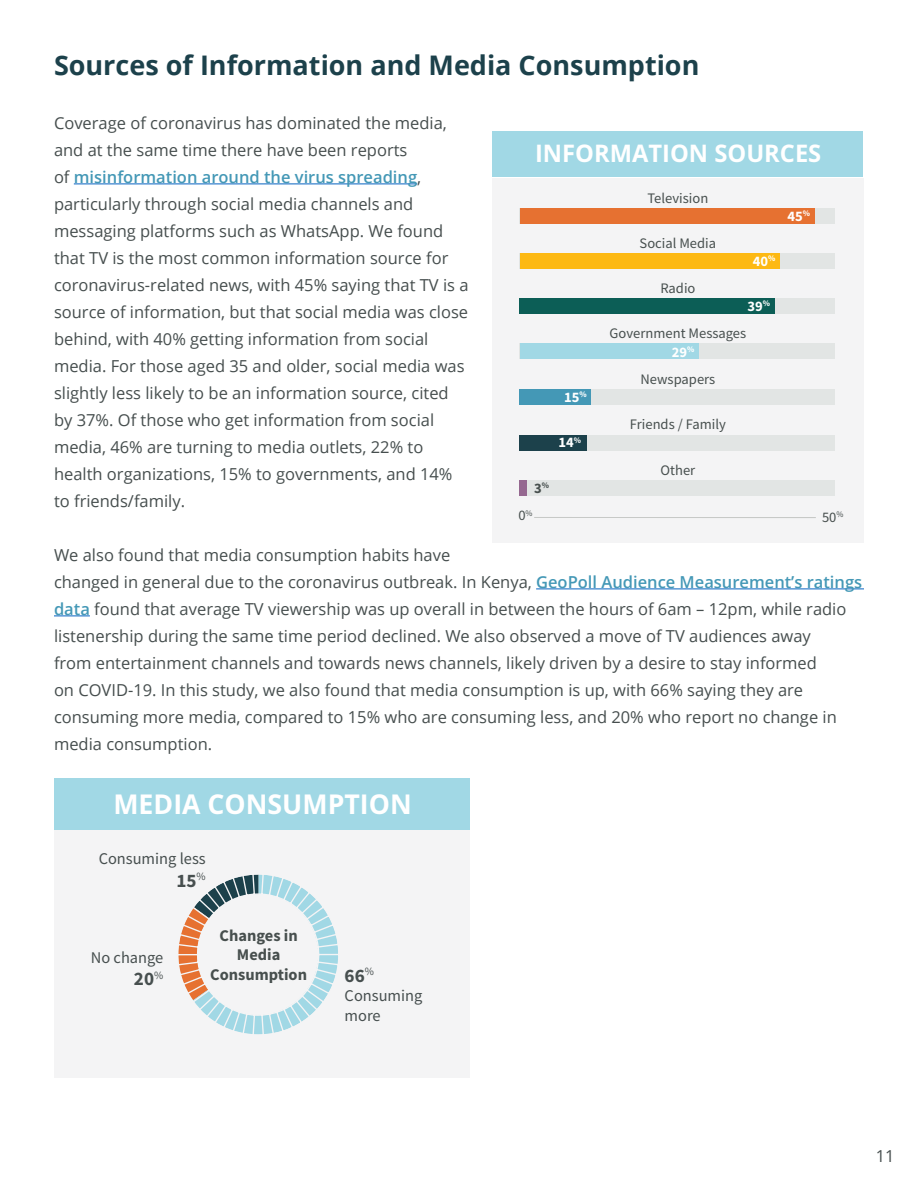
<style>
.page{position:relative;width:918px;height:1188px;background:#fff}
.page>*{position:absolute;margin:0;border:0;box-sizing:border-box;transform-origin:0 0}
.t1{font:700 27.3px "Open Sans";color:#fff}
.t2{font:700 27px "Open Sans";color:#1c414b}
.t3{font:700 24.3px "Open Sans";color:#fff}
.t4{font:700 19.05px "Source Sans Pro";color:#474f4f}
.t5{font:16.5px/27px "Open Sans";color:#464e4e}
.t6{font:16.35px/19.6px "Source Sans Pro";color:#474f4f}
.t7{font:700 16.35px/19.6px "Source Sans Pro";color:#474f4e;text-align:center}
.t8{font:14.55px/18.5px "Source Sans Pro";color:#474f4e}
.t9{font:700 14.55px "Source Sans Pro";color:#fff}
.t10{font:700 14.55px "Source Sans Pro";color:#474f4e}
.s1{font-weight:600;color:#4498b6}
.s2{font-weight:700;color:#fff}
</style>
<div class="page">
<hr style="left:74px;top:183px;width:343px;height:1px;background:#0563c1">
<hr style="left:536px;top:588px;width:328px;height:1px;background:#0563c1">
<hr style="left:54px;top:615px;width:36px;height:1px;background:#0563c1">
<div style="left:493px;top:131px;width:370px;height:46px;background:#a1d8e5"></div>
<div style="left:492px;top:178px;width:371px;height:364px;background:#f4f4f5"></div>
<hr style="left:534px;top:517px;width:282px;height:1px;background:#c7c9c7">
<div style="left:520px;top:208px;width:315px;height:15px;background:#e2e5e4"></div>
<div style="left:521px;top:208px;width:294px;height:15px;background:#e67131"></div>
<div style="left:520px;top:253px;width:315px;height:16px;background:#e2e5e4"></div>
<div style="left:520px;top:253px;width:259px;height:16px;background:#fdb913"></div>
<div style="left:520px;top:298px;width:315px;height:16px;background:#e2e5e4"></div>
<div style="left:519px;top:298px;width:256px;height:16px;background:#0c5e56"></div>
<div style="left:520px;top:344px;width:315px;height:15px;background:#e2e5e4"></div>
<div style="left:520px;top:344px;width:179px;height:15px;background:#a1d8e5"></div>
<div style="left:520px;top:389px;width:315px;height:16px;background:#e2e5e4"></div>
<div style="left:520px;top:389px;width:71px;height:16px;background:#4498b6"></div>
<div style="left:520px;top:435px;width:315px;height:15px;background:#e2e5e4"></div>
<div style="left:520px;top:435px;width:67px;height:15px;background:#1c414b"></div>
<div style="left:520px;top:480px;width:315px;height:16px;background:#e2e5e4"></div>
<div style="left:520px;top:481px;width:7px;height:15px;background:#956890"></div>
<div style="left:54px;top:830px;width:416px;height:247px;background:#f4f4f5"></div>
<svg style="left:178px;top:874px;width:160px;height:161px"></svg>
<div style="left:54px;top:779px;width:416px;height:51px;background:#a1d8e5"></div>
<h2 class="t2" style="left:54px;top:46px;width:647px">Sources of Information and Media Consumption</h2>
<p class="t5" style="left:54px;top:109px;width:416px">Coverage of coronavirus has dominated the media, and at the same time there have been reports<br>of <span class="s1">misinformation around the virus spreading</span>, particularly through social media channels and messaging platforms such as WhatsApp. We found that TV is the most common information source for coronavirus-related news, with 45% saying that TV is a source of information, but that social media was close behind, with 40% getting information from social media. For those aged 35 and older, social media was slightly less likely to be an information source, cited by 37%. Of those who get information from social media, 46% are turning to media outlets, 22% to health organizations, 15% to governments, and 14% to friends/family.</p>
<p class="t5" style="left:54px;top:541px;width:810px">We also found that media consumption habits have<br>changed in general due to the coronavirus outbreak. In Kenya, <span class="s1">GeoPoll Audience Measurement’s ratings data</span> found that average TV viewership was up overall in between the hours of 6am – 12pm, while radio listenership during the same time period declined. We also observed a move of TV audiences away<br>from entertainment channels and towards news channels, likely driven by a desire to stay informed<br>on COVID-19. In this study, we also found that media consumption is up, with 66% saying they are consuming more media, compared to 15% who are consuming less, and 20% who report no change in media consumption.</p>
<h3 class="t3" style="left:535px;top:136px;width:288px">INFORMATION SOURCES</h3>
<p class="t8" style="left:647px;top:190px;width:62px">Television</p>
<p class="t9" style="left:787px;top:210px;width:24px">45<sup>%</sup></p>
<p class="t8" style="left:640px;top:235px;width:78px">Social Media</p>
<p class="t9" style="left:753px;top:256px;width:24px">40<sup>%</sup></p>
<p class="t8" style="left:660px;top:280px;width:37px">Radio</p>
<p class="t9" style="left:747px;top:301px;width:24px">39<sup>%</sup></p>
<p class="t8" style="left:672px;top:325px;width:76px;text-indent:-62px">Government Messages<br><span class="s2">29</span><sup>%</sup></p>
<p class="t8" style="left:641px;top:371px;width:76px">Newspapers</p>
<p class="t9" style="left:564px;top:392px;width:24px">15<sup>%</sup></p>
<p class="t8" style="left:630px;top:417px;width:97px">Friends / Family</p>
<p class="t9" style="left:558px;top:437px;width:24px">14<sup>%</sup></p>
<p class="t8" style="left:661px;top:462px;width:36px">Other</p>
<p class="t10" style="left:534px;top:483px;width:16px">3<sup>%</sup></p>
<p class="t8" style="left:518px;top:507px;width:16px">0<sup>%</sup></p>
<p class="t8" style="left:822px;top:509px;width:23px">50<sup>%</sup></p>
<h1 class="t1" style="left:113px;top:785px;width:300px">MEDIA CONSUMPTION</h1>
<p class="t6" style="left:99px;top:850px;width:109px">Consuming less</p>
<p class="t4" style="left:176px;top:873px;width:31px">15<sup>%</sup></p>
<p class="t7" style="left:210px;top:927px;width:98px">Changes in<br>Media<br>Consumption</p>
<p class="t6" style="left:91px;top:949px;width:74px">No change</p>
<p class="t4" style="left:134px;top:972px;width:31px">20<sup>%</sup></p>
<p class="t4" style="left:345px;top:968px;width:31px">66<sup>%</sup></p>
<p class="t6" style="left:345px;top:987px;width:79px">Consuming more</p>
<p class="t5" style="left:876px;top:1142px;width:20px">11</p>
</div>
